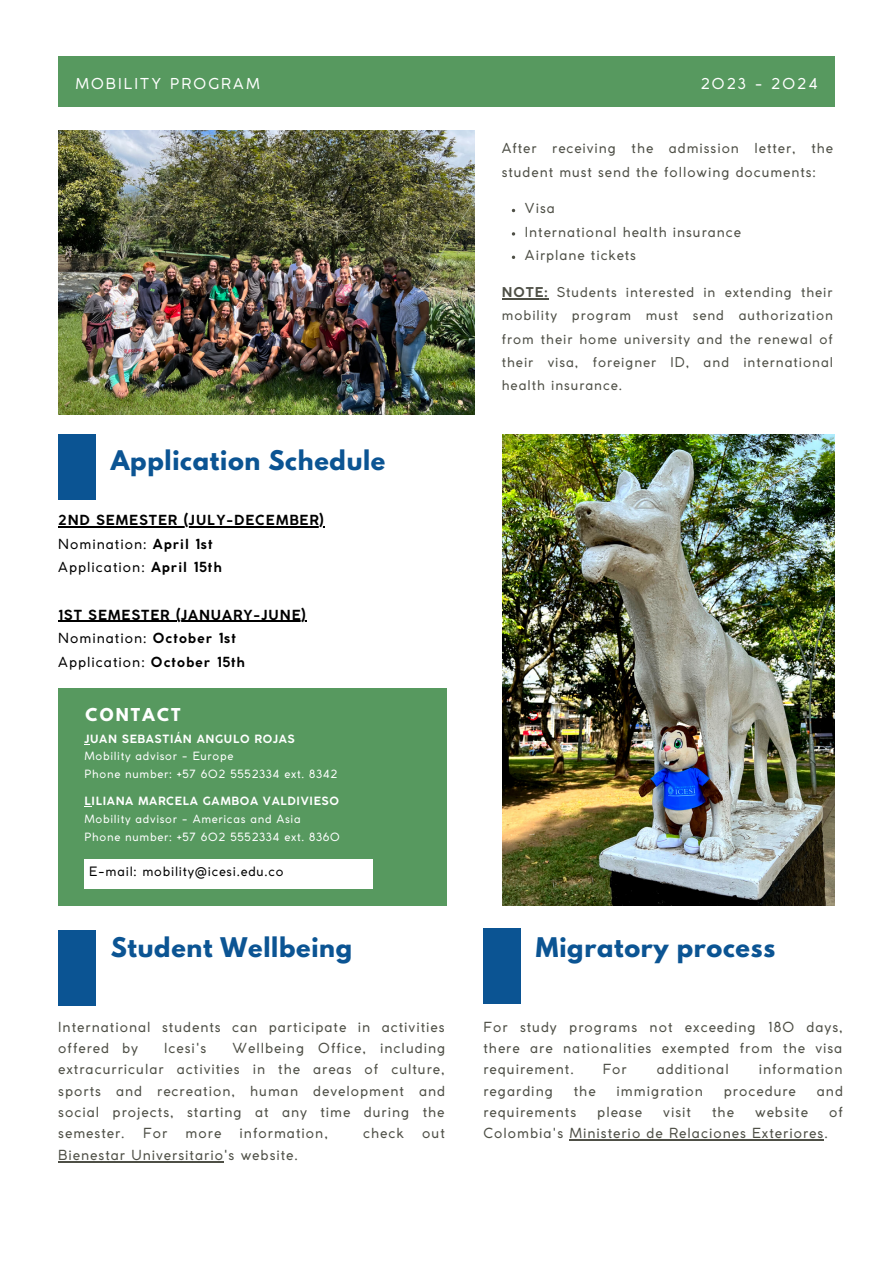
<style>
.page{position:relative;width:893px;height:1264px;background:#fff}
.page>*{position:absolute;margin:0;border:0;box-sizing:border-box;transform-origin:0 0}
.t1{font:700 24px "League Spartan";letter-spacing:.03em;color:#0b5493}
.t2{font:700 15.75px "League Spartan";letter-spacing:.14em;color:#fff}
.t3{font:14.85px "Coco Gothic";letter-spacing:.14em;color:#fff}
.t4{font:13.8px/21.3px "Coco Gothic";letter-spacing:.07em;color:#4e4f46;text-align:justify}
.t5{font:700 13.8px/23.5px "Coco Gothic";letter-spacing:.07em;color:#000}
.t6{font:13.65px/23.4px "Coco Gothic";letter-spacing:.07em;color:#4e4f46}
.t7{font:13.35px/23.4px "Coco Gothic";letter-spacing:.07em;color:#4e4f46;text-align:justify}
.t8{font:12.75px "Coco Gothic";letter-spacing:.06em;color:#000}
.t9{font:11.25px/17.9px "Coco Gothic";letter-spacing:.06em;color:#fff}
.t10{font:700 11.25px "Coco Gothic";letter-spacing:.06em;color:#fff}
.s1{font-weight:400}
.s2{font-weight:700}
</style>
<div class="page">
<img style="left:58px;top:131px;width:416px;height:283px">
<div style="left:58px;top:688px;width:388px;height:217px;background:#57995f"></div>
<img style="left:502px;top:434px;width:332px;height:471px">
<div style="left:58px;top:56px;width:776px;height:51px;background:#57995f"></div>
<div style="left:58px;top:434px;width:38px;height:65px;background:#0b5493"></div>
<div style="left:483px;top:928px;width:38px;height:76px;background:#0b5493"></div>
<div style="left:58px;top:929px;width:38px;height:76px;background:#0b5493"></div>
<div style="left:84px;top:858px;width:289px;height:30px;background:#fff"></div>
<hr style="left:569px;top:1139px;width:255px;height:1px;background:#4e4f46">
<hr style="left:58px;top:1160px;width:166px;height:2px;background:#4e4f46">
<hr style="left:502px;top:298px;width:46px;height:1px;background:#4e4f46">
<hr style="left:58px;top:526px;width:267px;height:1px;background:#000">
<hr style="left:58px;top:620px;width:249px;height:2px;background:#000">
<p class="t3" style="left:75px;top:78px;width:186px">MOBILITY PROGRAM</p>
<h1 class="t1" style="left:111px;top:448px;width:276px">Application Schedule</h1>
<p class="t5" style="left:58px;top:509px;width:267px">2ND SEMESTER (JULY-DECEMBER)<br><span class="s1">Nomination:</span> April 1st<br><span class="s1">Application:</span> April 15th</p>
<p class="t5" style="left:58px;top:604px;width:249px">1ST SEMESTER (JANUARY-JUNE)<br><span class="s1">Nomination:</span> October 1st<br><span class="s1">Application:</span> October 15th</p>
<p class="t2" style="left:86px;top:706px;width:96px">CONTACT</p>
<p class="t10" style="left:84px;top:734px;width:212px">JUAN SEBASTIÁN ANGULO ROJAS</p>
<p class="t9" style="left:84px;top:748px;width:254px">Mobility advisor - Europe<br>Phone number: +57 602 5552334 ext. 8342</p>
<p class="t10" style="left:84px;top:797px;width:256px">LILIANA MARCELA GAMBOA VALDIVIESO</p>
<p class="t9" style="left:84px;top:811px;width:257px">Mobility advisor - Americas and Asia<br>Phone number: +57 602 5552334 ext. 8360</p>
<p class="t8" style="left:89px;top:866px;width:196px">E-mail: mobility@icesi.edu.co</p>
<p class="t3" style="left:700px;top:78px;width:118px">2023 - 2024</p>
<p class="t6" style="left:502px;top:138px;width:332px">After receiving the admission letter, the student must send the following documents:</p>
<p class="t6" style="left:525px;top:198px;width:217px">Visa<br>International health insurance<br>Airplane tickets</p>
<p class="t7" style="left:502px;top:281px;width:333px"><span class="s2">NOTE:</span> Students interested in extending their mobility program must send authorization from their home university and the renewal of their visa, foreigner ID, and international health insurance.</p>
<h1 class="t1" style="left:111px;top:935px;width:243px">Student Wellbeing</h1>
<h1 class="t1" style="left:536px;top:935px;width:241px">Migratory process</h1>
<p class="t4" style="left:58px;top:1017px;width:388px">International students can participate in activities offered by</p>
<p class="t4" style="left:58px;top:1038px;width:388px;text-indent:174px">Wellbeing Office, including extracurricular activities in the areas of culture, sports and recreation, human development and social projects, starting at any time during the semester.</p>
<p class="t4" style="left:164px;top:1038px;width:44px">Icesi's</p>
<p class="t4" style="left:143px;top:1123px;width:26px">For</p>
<p class="t4" style="left:185px;top:1123px;width:37px">more</p>
<p class="t4" style="left:239px;top:1123px;width:90px">information,</p>
<p class="t4" style="left:363px;top:1123px;width:42px">check</p>
<p class="t4" style="left:422px;top:1123px;width:24px">out</p>
<p class="t4" style="left:58px;top:1145px;width:241px">Bienestar Universitario's website.</p>
<p class="t4" style="left:483px;top:1017px;width:361px">For study programs not exceeding 180 days, there are nationalities exempted from the visa requirement.</p>
<p class="t4" style="left:602px;top:1059px;width:26px">For</p>
<p class="t4" style="left:656px;top:1059px;width:74px">additional</p>
<p class="t4" style="left:758px;top:1059px;width:85px">information</p>
<p class="t4" style="left:483px;top:1081px;width:71px">regarding</p>
<p class="t4" style="left:573px;top:1081px;width:23px">the</p>
<p class="t4" style="left:616px;top:1081px;width:88px">immigration</p>
<p class="t4" style="left:723px;top:1081px;width:74px">procedure</p>
<p class="t4" style="left:816px;top:1081px;width:28px">and</p>
<p class="t4" style="left:483px;top:1102px;width:94px">requirements</p>
<p class="t4" style="left:597px;top:1102px;width:46px">please</p>
<p class="t4" style="left:663px;top:1102px;width:29px">visit</p>
<p class="t4" style="left:712px;top:1102px;width:23px">the</p>
<p class="t4" style="left:755px;top:1102px;width:54px">website</p>
<p class="t4" style="left:829px;top:1102px;width:15px">of</p>
<p class="t4" style="left:483px;top:1123px;width:346px">Colombia's Ministerio de Relaciones Exteriores.</p>
</div>
